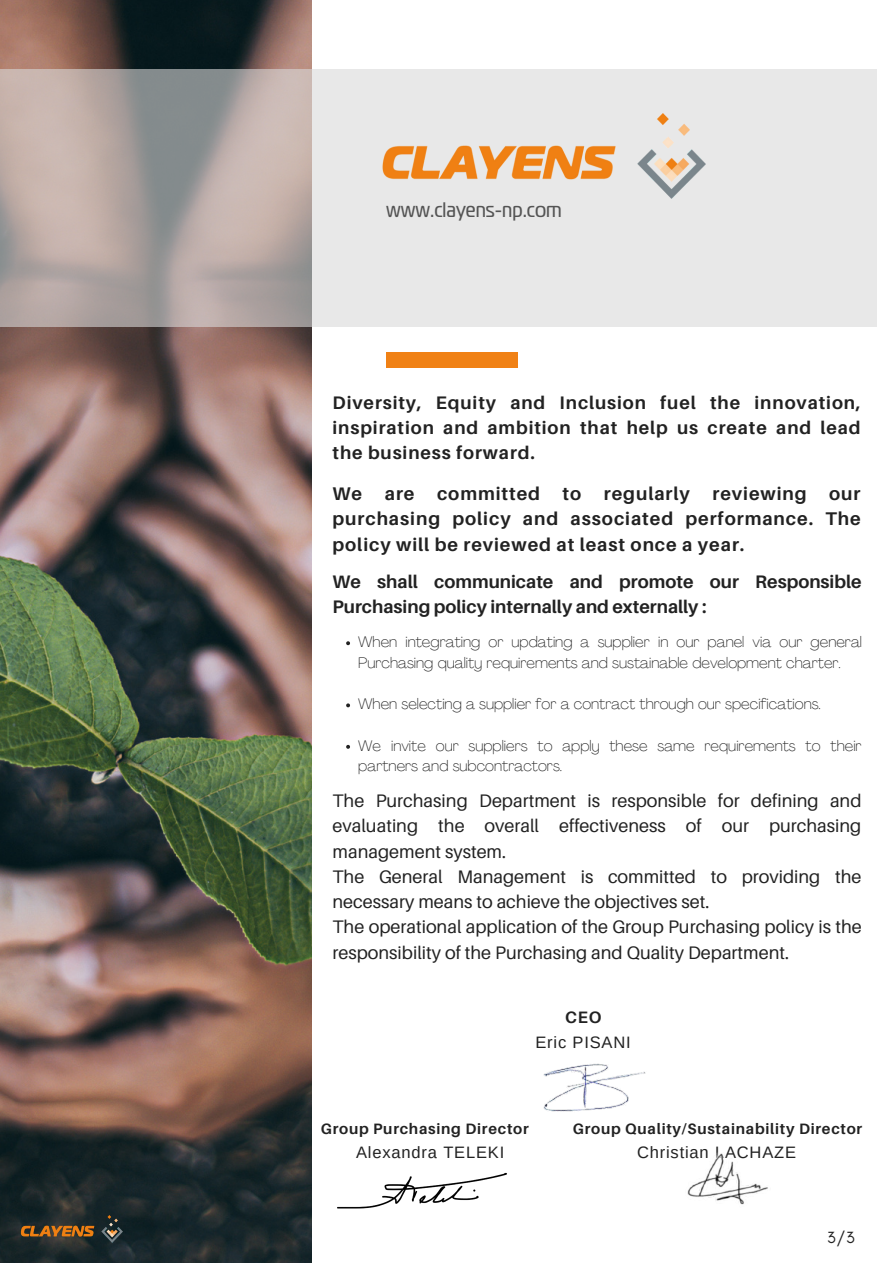
<style>
.page{position:relative;width:893px;height:1264px;background:#fff}
.page>*{position:absolute;margin:0;border:0;box-sizing:border-box;transform-origin:0 0}
.t1{font:21px "Magistral Cond";color:#545454}
.t2{font:700 18.3px/25.2px "Aileron";letter-spacing:.05em;color:#222;text-align:justify}
.t3{font:18.15px/25.2px "Aileron";color:#222}
.t4{font:700 18.15px/25.2px "Aileron";color:#222;text-align:justify}
.t5{font:16.5px "Arimo";letter-spacing:.05em;color:#222}
.t6{font:700 16.5px "Aileron";color:#222}
.t7{font:16.5px "Glacial Indifference";color:#222}
.t8{font:100 15.15px/20.7px "Agrandir";color:#222}
.t9{font:700 15px "Aileron";letter-spacing:.05em;color:#222}
</style>
<div class="page">
<div style="left:386px;top:352px;width:131px;height:15px;background:#f08115"></div>
<img style="left:0;top:0;width:311px;height:1262px">
<svg style="left:346px;top:641px;width:4px;height:4px"></svg>
<svg style="left:346px;top:703px;width:4px;height:4px"></svg>
<svg style="left:346px;top:745px;width:4px;height:3px"></svg>
<svg style="left:0;top:69px;width:876px;height:257px;background:#d1cdcb"></svg>
<img style="left:380px;top:114px;width:325px;height:84px">
<img style="left:20px;top:1215px;width:103px;height:27px">
<img style="left:337px;top:1172px;width:170px;height:37px">
<img style="left:687px;top:1153px;width:81px;height:52px">
<img style="left:543px;top:1063px;width:103px;height:49px">
<p class="t1" style="left:386px;top:196px;width:177px">www.clayens-np.com</p>
<p class="t4" style="left:332px;top:389px;width:529px">Diversity, Equity and Inclusion fuel the innovation, inspiration and ambition that help us create and lead the business forward.</p>
<p class="t2" style="left:332px;top:481px;width:529px">We are committed to regularly reviewing our purchasing policy and associated performance. The policy will be reviewed at least once a year.</p>
<p class="t4" style="left:332px;top:569px;width:530px">We shall communicate and promote our Responsible<br>Purchasing policy internally and externally :</p>
<p class="t8" style="left:358px;top:633px;width:505px">When integrating or updating a supplier in our panel via our general<br>Purchasing quality requirements and sustainable development charter.</p>
<p class="t8" style="left:358px;top:695px;width:464px">When selecting a supplier for a contract through our specifications.</p>
<p class="t8" style="left:358px;top:736px;width:505px">We invite our suppliers to apply these same requirements to their partners and subcontractors.</p>
<p class="t3" style="left:332px;top:787px;width:530px">The Purchasing Department is responsible for defining and evaluating the overall effectiveness of our purchasing management system.<br>The General Management is committed to providing the necessary means to achieve the objectives set.<br>The operational application of the Group Purchasing policy is the responsibility of the Purchasing and Quality Department.</p>
<p class="t6" style="left:565px;top:1006px;width:38px">CEO</p>
<p class="t5" style="left:535px;top:1032px;width:97px">Eric PISANI</p>
<p class="t9" style="left:321px;top:1119px;width:209px">Group Purchasing Director</p>
<p class="t5" style="left:356px;top:1142px;width:150px">Alexandra TELEKI</p>
<p class="t9" style="left:573px;top:1119px;width:291px">Group Quality/Sustainability Director</p>
<p class="t5" style="left:637px;top:1142px;width:161px">Christian LACHAZE</p>
<p class="t7" style="left:827px;top:1227px;width:29px">3/3</p>
</div>
